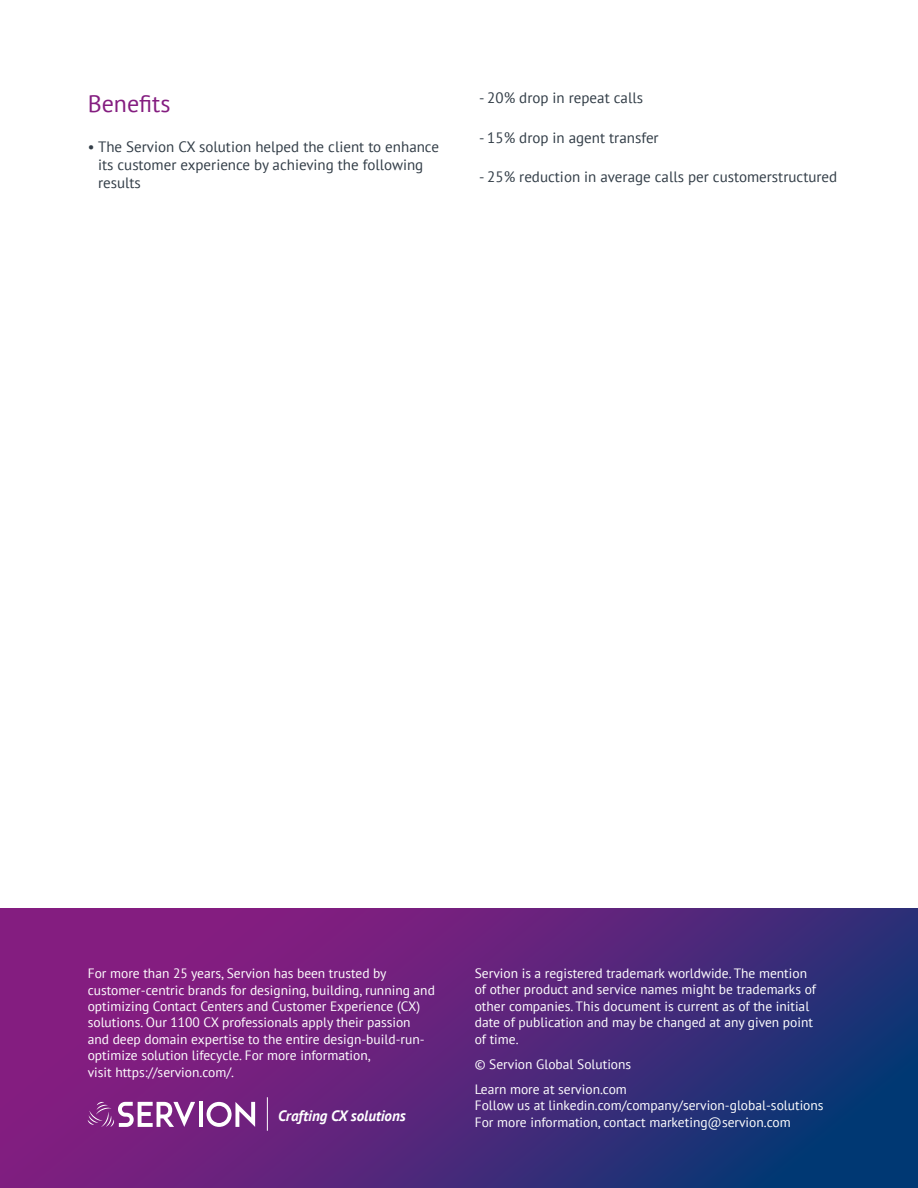
<style>
.page{position:relative;width:918px;height:1188px;background:#fff}
.page>*{position:absolute;margin:0;border:0;box-sizing:border-box;transform-origin:0 0}
.Body_Copy{font:24px "PT Sans";color:#841d80}
.Body_Copy-2{font:15px/18px "PT Sans";color:#323d47}
.t1{font:italic 700 15px "PT Sans";color:#fff}
.t2{font:13.5px/16.5px "PT Sans";color:#fff}
</style>
<div class="page">
<svg style="left:0;top:909px;width:918px;height:279px;background:#55267b"></svg>
<svg style="left:207px;top:1102px;width:48px;height:25px"></svg>
<hr style="left:199px;top:1102px;width:4px;height:25px;background:#fff">
<svg style="left:88px;top:1102px;width:107px;height:25px"></svg>
<hr style="left:267px;top:1097px;width:1px;height:34px;background:#fff">
<p class="Body_Copy" style="left:88px;top:88px;width:84px">Benefits</p>
<p class="Body_Copy-2" style="left:98px;top:137px;width:342px;text-indent:-10px">• The Servion CX solution helped the client to enhance its customer experience by achieving the following results</p>
<p class="Body_Copy-2" style="left:479px;top:88px;width:165px">- 20% drop in repeat calls</p>
<p class="Body_Copy-2" style="left:479px;top:128px;width:181px">- 15% drop in agent transfer</p>
<p class="Body_Copy-2" style="left:479px;top:168px;width:360px">- 25% reduction in average calls per customerstructured</p>
<p class="t2" style="left:88px;top:965px;width:349px">For more than 25 years, Servion has been trusted by customer-centric brands for designing, building, running and optimizing Contact Centers and Customer Experience (CX) solutions. Our 1100 CX professionals apply their passion and deep domain expertise to the entire design-build-run&shy;optimize solution lifecycle. For more information,<br>visit https://servion.com/.</p>
<p class="t2" style="left:475px;top:965px;width:343px">Servion is a registered trademark worldwide. The mention of other product and service names might be trademarks of other companies. This document is current as of the initial date of publication and may be changed at any given point of time.</p>
<p class="t2" style="left:475px;top:1051px;width:158px;line-height:25px">© Servion Global Solutions<br>Learn more at servion.com</p>
<p class="t2" style="left:475px;top:1097px;width:350px">Follow us at linkedin.com/company/servion-global-solutions<br>For more information, contact marketing@servion.com</p>
<p class="t1" style="left:278px;top:1106px;width:129px">Crafting CX solutions</p>
</div>
